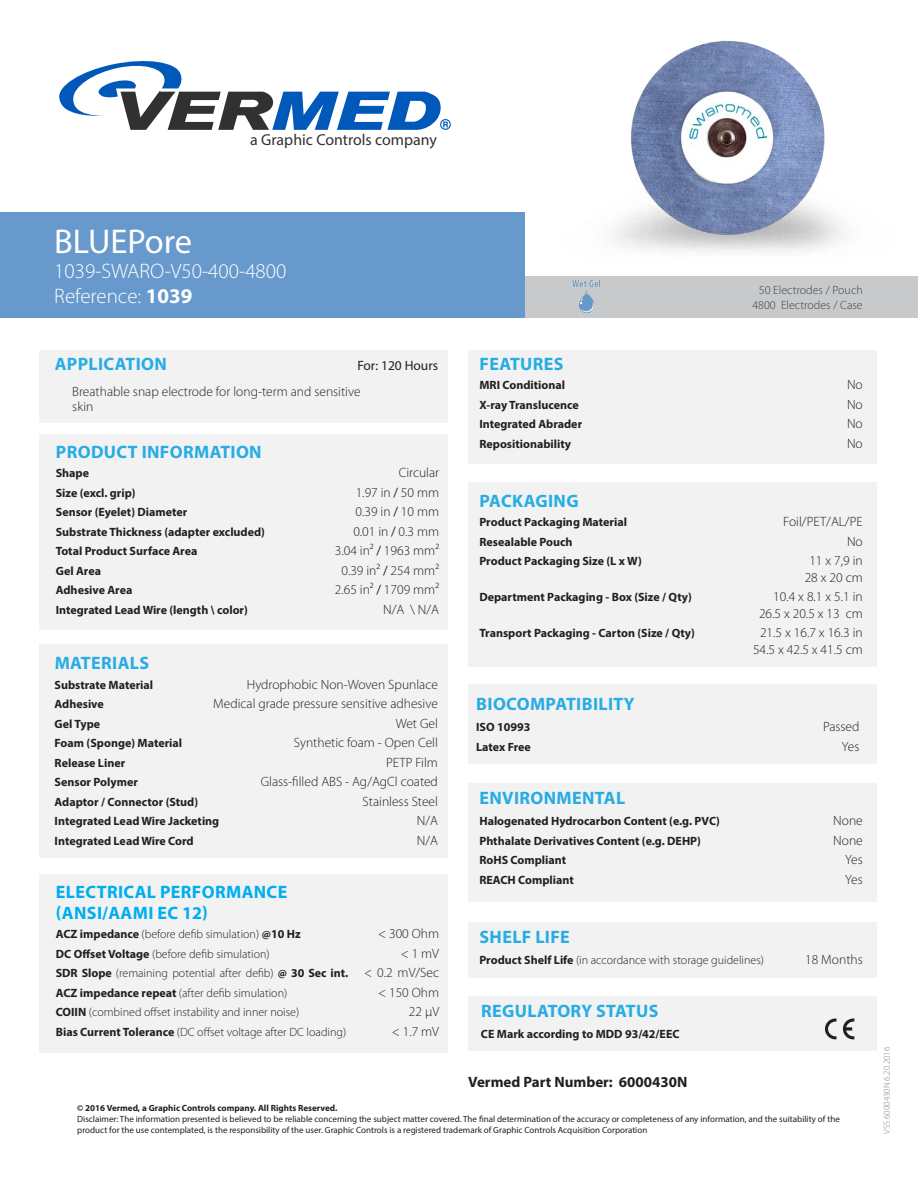
<style>
.page{position:relative;width:918px;height:1188px;background:#fff}
.page>*{position:absolute;margin:0;border:0;box-sizing:border-box;transform-origin:0 0}
.t1{font:34.5px "Myriad Pro";color:#fff}
.t2{font:300 21px/25.2px "Myriad Pro";color:#fff}
.t3{font:700 18px "Myriad Pro";letter-spacing:.02em;color:#27ace3}
.t4{font:700 18px/21px "Myriad Pro";letter-spacing:.02em;color:#00aeef}
.t5{font:15.9px "Myriad Pro";color:#323031}
.t6{font:700 15px "Myriad Pro";color:#231f20}
.t7{font:300 13.5px/16.5px "Myriad Pro";color:#231f20;text-align:center}
.t8{font:13.5px "Myriad Pro";color:#231f20}
.t9{font:700 12px "Myriad Pro";color:#231f20}
.t10{font:300 12px/19.5px "Myriad Pro";color:#231f20}
.t11{font:300 12px/14.4px "Myriad Pro";color:#414142;text-align:center}
.t12{font:9px/10.8px "Myriad Pro";color:#231f20}
.t13{font:700 9px "Myriad Pro";color:#231f20}
.t14{font:300 9px "Myriad Pro";color:#828487}
.s1{font-weight:700}
.s2{font-weight:400}
.s3{font-size:13.5px}
</style>
<div class="page">
<div style="left:468px;top:997px;width:409px;height:54px;background:#f2f2f3"></div>
<div style="left:468px;top:783px;width:409px;height:119px;background:#f2f2f3"></div>
<div style="left:468px;top:684px;width:409px;height:80px;background:#f2f2f3"></div>
<div style="left:468px;top:922px;width:409px;height:55px;background:#f2f2f3"></div>
<div style="left:468px;top:482px;width:409px;height:185px;background:#f2f2f3"></div>
<div style="left:39px;top:874px;width:409px;height:179px;background:#f2f2f3"></div>
<div style="left:39px;top:644px;width:409px;height:214px;background:#f2f2f3"></div>
<div style="left:468px;top:350px;width:409px;height:114px;background:#f2f2f3"></div>
<div style="left:39px;top:434px;width:409px;height:196px;background:#f2f2f3"></div>
<svg style="left:59px;top:61px;width:392px;height:69px"></svg>
<div style="left:1px;top:213px;width:523px;height:105px;background:#6799cc"></div>
<svg style="left:825px;top:1019px;width:11px;height:20px"></svg>
<svg style="left:843px;top:1019px;width:11px;height:20px"></svg>
<div style="left:39px;top:350px;width:409px;height:72px;background:#f2f2f3"></div>
<img style="left:614px;top:40px;width:229px;height:212px">
<div style="left:525px;top:276px;width:393px;height:42px;background:#c7c9cb"></div>
<img style="left:572px;top:280px;width:29px;height:34px">
<h3 class="t5" style="left:250px;top:130px;width:188px">a Graphic Controls company</h3>
<h1 class="t1" style="left:54px;top:220px;width:139px">BLUEPore</h1>
<h2 class="t2" style="left:54px;top:259px;width:234px">1039-SWARO-V50-400-4800<br>Reference: <span class="s1">1039</span></h2>
<h3 class="t3" style="left:55px;top:353px;width:114px">APPLICATION</h3>
<p class="t8" style="left:357px;top:358px;width:82px">For: 120 Hours</p>
<p class="t7" style="left:72px;top:384px;width:290px;line-height:15px;text-align:left">Breathable snap electrode for long-term and sensitive skin</p>
<h3 class="t3" style="left:56px;top:440px;width:207px">PRODUCT INFORMATION</h3>
<p class="t9" style="left:56px;top:465px;width:35px">Shape</p>
<p class="t7" style="left:399px;top:465px;width:42px">Circular</p>
<p class="t9" style="left:56px;top:485px;width:81px">Size (excl. grip)</p>
<p class="t7" style="left:356px;top:484px;width:85px">1.97 in <span class="s2">/</span> 50 mm</p>
<p class="t9" style="left:56px;top:504px;width:133px">Sensor (Eyelet) Diameter</p>
<p class="t7" style="left:356px;top:504px;width:85px">0.39 in <span class="s2">/</span> 10 mm</p>
<p class="t9" style="left:56px;top:524px;width:211px">Substrate Thickness (adapter excluded)</p>
<p class="t7" style="left:353px;top:523px;width:87px">0.01 in <span class="s2">/</span> 0.3 mm</p>
<p class="t9" style="left:56px;top:543px;width:143px">Total Product Surface Area</p>
<p class="t7" style="left:335px;top:543px;width:106px">3.04 in² <span class="s2">/</span> 1963 mm²</p>
<p class="t9" style="left:56px;top:563px;width:47px">Gel Area</p>
<p class="t7" style="left:341px;top:562px;width:99px">0.39 in² <span class="s2">/</span> 254 mm²</p>
<p class="t9" style="left:56px;top:582px;width:78px">Adhesive Area</p>
<p class="t7" style="left:335px;top:582px;width:106px">2.65 in² <span class="s2">/</span> 1709 mm²</p>
<p class="t9" style="left:56px;top:602px;width:194px">Integrated Lead Wire (length \ color)</p>
<p class="t7" style="left:383px;top:601px;width:58px">N/A \ N/A</p>
<h3 class="t3" style="left:55px;top:651px;width:96px">MATERIALS</h3>
<p class="t9" style="left:55px;top:677px;width:100px">Substrate Material</p>
<p class="t7" style="left:247px;top:676px;width:193px">Hydrophobic Non-Woven Spunlace</p>
<p class="t9" style="left:55px;top:696px;width:51px">Adhesive</p>
<p class="t7" style="left:213px;top:696px;width:226px">Medical grade pressure sensitive adhesive</p>
<p class="t9" style="left:55px;top:716px;width:47px">Gel Type</p>
<p class="t7" style="left:396px;top:715px;width:44px">Wet Gel</p>
<p class="t9" style="left:55px;top:735px;width:129px">Foam (Sponge) Material</p>
<p class="t7" style="left:294px;top:735px;width:146px">Synthetic foam - Open Cell</p>
<p class="t9" style="left:55px;top:755px;width:72px">Release Liner</p>
<p class="t7" style="left:386px;top:754px;width:53px">PETP Film</p>
<p class="t9" style="left:55px;top:774px;width:85px">Sensor Polymer</p>
<p class="t7" style="left:261px;top:774px;width:179px">Glass-filled ABS - Ag/AgCl coated</p>
<p class="t9" style="left:55px;top:794px;width:145px">Adaptor / Connector (Stud)</p>
<p class="t7" style="left:363px;top:793px;width:77px">Stainless Steel</p>
<p class="t9" style="left:55px;top:813px;width:166px">Integrated Lead Wire Jacketing</p>
<p class="t7" style="left:417px;top:813px;width:23px">N/A</p>
<p class="t9" style="left:55px;top:833px;width:141px">Integrated Lead Wire Cord</p>
<p class="t7" style="left:417px;top:832px;width:23px">N/A</p>
<h3 class="t4" style="left:56px;top:881px;width:233px">ELECTRICAL PERFORMANCE (ANSI/AAMI EC 12)</h3>
<p class="t10" style="left:56px;top:925px;width:246px"><span class="s1">ACZ impedance</span> (before defib simulation) <span class="s1">@10 Hz</span></p>
<p class="t7" style="left:378px;top:926px;width:63px">&lt; 300 Ohm</p>
<p class="t10" style="left:56px;top:944px;width:215px"><span class="s1">DC Offset Voltage</span> (before defib simulation)</p>
<p class="t7" style="left:401px;top:945px;width:40px">&lt; 1 mV</p>
<p class="t10" style="left:56px;top:964px;width:385px"><span class="s1">SDR Slope</span> (remaining potential after defib) <span class="s1">@ 30 Sec int.</span> <span class="s3">&lt; 0.2 mV/Sec<br></span><span class="s1">ACZ impedance repeat</span> (after defib simulation)</p>
<p class="t7" style="left:378px;top:984px;width:63px">&lt; 150 Ohm</p>
<p class="t10" style="left:56px;top:1003px;width:245px"><span class="s1">COIIN</span> (combined offset instability and inner noise)</p>
<p class="t7" style="left:409px;top:1004px;width:32px">22 μV</p>
<p class="t10" style="left:56px;top:1022px;width:292px"><span class="s1">Bias Current Tolerance</span> (DC offset voltage after DC loading)</p>
<p class="t7" style="left:392px;top:1023px;width:49px">&lt; 1.7 mV</p>
<p class="t11" style="left:752px;top:283px;width:112px">50 Electrodes / Pouch<br>4800 Electrodes / Case</p>
<h3 class="t3" style="left:480px;top:352px;width:86px">FEATURES</h3>
<p class="t9" style="left:479px;top:377px;width:87px">MRI Conditional</p>
<p class="t7" style="left:847px;top:377px;width:17px">No</p>
<p class="t9" style="left:479px;top:397px;width:101px">X-ray Translucence</p>
<p class="t7" style="left:847px;top:396px;width:17px">No</p>
<p class="t9" style="left:479px;top:416px;width:104px">Integrated Abrader</p>
<p class="t7" style="left:847px;top:416px;width:17px">No</p>
<p class="t9" style="left:479px;top:436px;width:93px">Repositionability</p>
<p class="t7" style="left:847px;top:435px;width:17px">No</p>
<h3 class="t3" style="left:480px;top:489px;width:101px">PACKAGING</h3>
<p class="t9" style="left:479px;top:515px;width:149px">Product Packaging Material</p>
<p class="t7" style="left:783px;top:514px;width:81px">Foil/PET/AL/PE</p>
<p class="t9" style="left:479px;top:534px;width:95px">Resealable Pouch</p>
<p class="t7" style="left:847px;top:533px;width:17px">No</p>
<p class="t9" style="left:479px;top:554px;width:164px">Product Packaging Size (L x W)</p>
<p class="t7" style="left:805px;top:553px;width:60px">11 x 7,9 in<br>28 x 20 cm</p>
<p class="t9" style="left:479px;top:590px;width:214px">Department Packaging - Box (Size / Qty)</p>
<p class="t7" style="left:759px;top:589px;width:105px;text-align:right">10.4 x 8.1 x 5.1 in<br>26.5 x 20.5 x 13 cm</p>
<p class="t9" style="left:479px;top:626px;width:217px">Transport Packaging - Carton (Size / Qty)</p>
<p class="t7" style="left:753px;top:625px;width:111px">21.5 x 16.7 x 16.3 in<br>54.5 x 42.5 x 41.5 cm</p>
<h3 class="t3" style="left:476px;top:692px;width:160px">BIOCOMPATIBILITY</h3>
<p class="t9" style="left:476px;top:719px;width:56px">ISO 10993</p>
<p class="t7" style="left:823px;top:718px;width:38px">Passed</p>
<p class="t9" style="left:476px;top:739px;width:56px">Latex Free</p>
<p class="t7" style="left:842px;top:738px;width:19px">Yes</p>
<h3 class="t3" style="left:480px;top:787px;width:147px">ENVIRONMENTAL</h3>
<p class="t9" style="left:479px;top:813px;width:242px">Halogenated Hydrocarbon Content (e.g. PVC)</p>
<p class="t7" style="left:833px;top:813px;width:31px">None</p>
<p class="t9" style="left:479px;top:833px;width:223px">Phthalate Derivatives Content (e.g. DEHP)</p>
<p class="t7" style="left:833px;top:832px;width:31px">None</p>
<p class="t9" style="left:479px;top:852px;width:88px">RoHS Compliant</p>
<p class="t7" style="left:845px;top:852px;width:19px">Yes</p>
<p class="t9" style="left:479px;top:872px;width:96px">REACH Compliant</p>
<p class="t7" style="left:845px;top:871px;width:19px">Yes</p>
<h3 class="t3" style="left:480px;top:925px;width:92px">SHELF LIFE</h3>
<p class="t10" style="left:479px;top:950px;width:286px"><span class="s1">Product Shelf Life</span> (in accordance with storage guidelines)</p>
<p class="t7" style="left:805px;top:951px;width:59px">18 Months</p>
<h3 class="t3" style="left:481px;top:999px;width:179px">REGULATORY STATUS</h3>
<p class="t9" style="left:481px;top:1026px;width:200px">CE Mark according to MDD 93/42/EEC</p>
<p class="t6" style="left:468px;top:1072px;width:221px">Vermed Part Number: 6000430N</p>
<p class="t13" style="left:77px;top:1102px;width:262px">© 2016 Vermed, a Graphic Controls company. All Rights Reserved.</p>
<p class="t12" style="left:77px;top:1114px;width:764px">Disclaimer: The information presented is believed to be reliable concerning the subject matter covered. The final determination of the accuracy or completeness of any information, and the suitability of the product for the use contemplated, is the responsibility of the user. Graphic Controls is a registered trademark of Graphic Controls Acquisition Corporation</p>
<p class="t14" style="left:882px;top:1134px;width:89px;rotate:-90deg">VSS 6000430N 6.20.2016</p>
</div>
